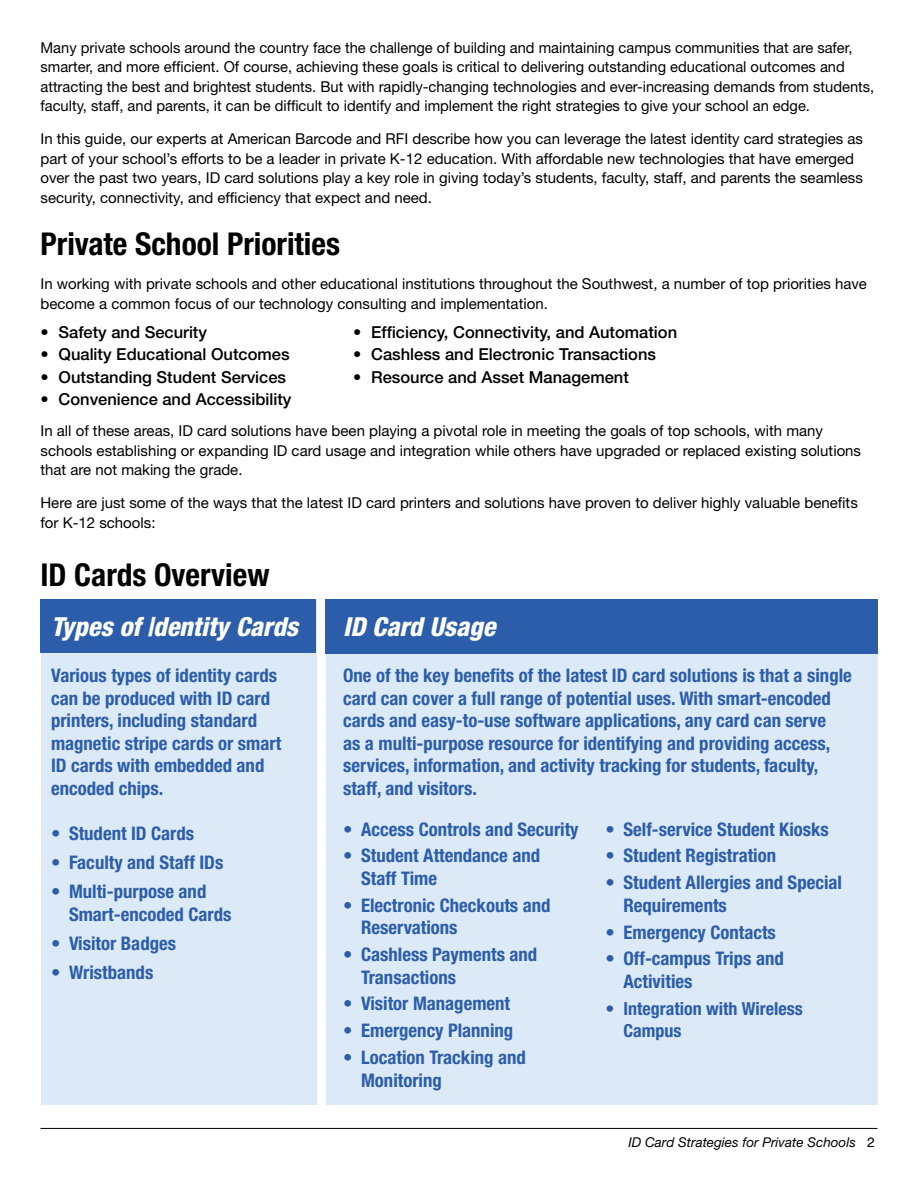
<style>
.page{position:relative;width:918px;height:1188px;background:#fff}
.page>*{position:absolute;margin:0;border:0;box-sizing:border-box;transform-origin:0 0}
.t1{font:700 condensed 31.5px "Helvetica Neue";color:#000}
.t2{font:italic 800 condensed 26.25px "Helvetica Neue";color:#fff}
.t3{font:700 condensed 18.75px/22.5px "Helvetica Neue";color:#2c5dab}
.t4{font:700 condensed 18px/22.5px "Helvetica Neue";color:#2c5dab}
.t5{font:500 16.5px "Helvetica Neue";color:#000}
.t6{font:15px/19.5px "Helvetica Neue";color:#000}
.t7{font:italic 13.5px "Helvetica Neue";color:#000}
.s1{font-family:"Helvetica";font-style:normal}
</style>
<div class="page">
<hr style="left:40px;top:1128px;width:838px;height:1px;background:#000">
<div style="left:326px;top:600px;width:552px;height:505px;background:#dceaf8"></div>
<div style="left:325px;top:600px;width:553px;height:54px;background:#2c5dab"></div>
<div style="left:41px;top:600px;width:275px;height:505px;background:#dceaf8"></div>
<div style="left:40px;top:600px;width:276px;height:53px;background:#2c5dab"></div>
<p class="t6" style="left:40px;top:38px;width:835px">Many private schools around the country face the challenge of building and maintaining campus communities that are safer, smarter, and more efficient. Of course, achieving these goals is critical to delivering outstanding educational outcomes and attracting the best and brightest students. But with rapidly-changing technologies and ever-increasing demands from students, faculty, staff, and parents, it can be difficult to identify and implement the right strategies to give your school an edge.</p>
<p class="t6" style="left:40px;top:129px;width:824px">In this guide, our experts at American Barcode and RFI describe how you can leverage the latest identity card strategies as part of your school’s efforts to be a leader in private K-12 education. With affordable new technologies that have emerged over the past two years, ID card solutions play a key role in giving today’s students, faculty, staff, and parents the seamless security, connectivity, and efficiency that expect and need.</p>
<h1 class="t1" style="left:40px;top:225px;width:301px">Private School Priorities</h1>
<p class="t6" style="left:40px;top:274px;width:828px">In working with private schools and other educational institutions throughout the Southwest, a number of top priorities have become a common focus of our technology consulting and implementation.</p>
<p class="t5" style="left:40px;top:322px;width:168px">• Safety and Security</p>
<p class="t5" style="left:40px;top:345px;width:251px">• Quality Educational Outcomes</p>
<p class="t5" style="left:40px;top:367px;width:247px">• Outstanding Student Services</p>
<p class="t5" style="left:40px;top:390px;width:252px">• Convenience and Accessibility</p>
<p class="t5" style="left:353px;top:322px;width:325px">• Efficiency, Connectivity, and Automation</p>
<p class="t5" style="left:353px;top:345px;width:304px">• Cashless and Electronic Transactions</p>
<p class="t5" style="left:353px;top:367px;width:277px">• Resource and Asset Management</p>
<p class="t6" style="left:40px;top:421px;width:822px">In all of these areas, ID card solutions have been playing a pivotal role in meeting the goals of top schools, with many schools establishing or expanding ID card usage and integration while others have upgraded or replaced existing solutions that are not making the grade.</p>
<p class="t6" style="left:40px;top:493px;width:819px">Here are just some of the ways that the latest ID card printers and solutions have proven to deliver highly valuable benefits for K-12 schools:</p>
<h1 class="t1" style="left:40px;top:556px;width:231px">ID Cards Overview</h1>
<h2 class="t2" style="left:51px;top:610px;width:249px">Types of |dentity Cards</h2>
<p class="t3" style="left:51px;top:664px;width:232px">Various types of identity cards can be produced with ID card printers, including standard magnetic stripe cards or smart<br>ID cards with embedded and encoded chips.</p>
<p class="t3" style="left:51px;top:822px;width:145px">• Student ID Cards</p>
<p class="t3" style="left:51px;top:851px;width:174px">• Faculty and Staff IDs</p>
<p class="t3" style="left:69px;top:880px;width:164px;text-indent:-18px">• Multi-purpose and<br>Smart-encoded Cards</p>
<p class="t3" style="left:51px;top:932px;width:127px">• Visitor Badges</p>
<p class="t3" style="left:51px;top:961px;width:104px">• Wristbands</p>
<h2 class="t2" style="left:343px;top:610px;width:154px">ID Card Usage</h2>
<p class="t3" style="left:343px;top:664px;width:510px">One of the key benefits of the latest ID card solutions is that a single card can cover a full range of potential uses. With smart-encoded cards and easy-to-use software applications, any card can serve<br>as a multi-purpose resource for identifying and providing access, services, information, and activity tracking for students, faculty, staff, and visitors.</p>
<p class="t3" style="left:343px;top:817px;width:237px">• Access Controls and Security</p>
<p class="t3" style="left:361px;top:844px;width:181px;text-indent:-18px">• Student Attendance and<br>Staff Time</p>
<p class="t3" style="left:361px;top:894px;width:191px;text-indent:-18px">• Electronic Checkouts and<br>Reservations</p>
<p class="t3" style="left:361px;top:943px;width:178px;text-indent:-18px">• Cashless Payments and<br>Transactions</p>
<p class="t3" style="left:343px;top:992px;width:169px">• Visitor Management</p>
<p class="t3" style="left:343px;top:1019px;width:172px">• Emergency Planning</p>
<p class="t3" style="left:361px;top:1046px;width:166px;text-indent:-18px">• Location Tracking and<br>Monitoring</p>
<p class="t3" style="left:605px;top:817px;width:225px">• Self-service Student Kiosks</p>
<p class="t3" style="left:605px;top:844px;width:172px">• Student Registration</p>
<p class="t3" style="left:623px;top:871px;width:220px;text-indent:-18px">• Student Allergies and Special<br>Requirements</p>
<p class="t3" style="left:605px;top:920px;width:172px">• Emergency Contacts</p>
<p class="t3" style="left:623px;top:947px;width:162px;text-indent:-18px">• Off-campus Trips and<br>Activities</p>
<p class="t4" style="left:624px;top:997px;width:181px;text-indent:-18px">• Integration with Wireless<br>Campus</p>
<p class="t7" style="left:628px;top:1134px;width:248px">ID Card Strategies for Private Schools <span class="s1">2</span></p>
</div>
